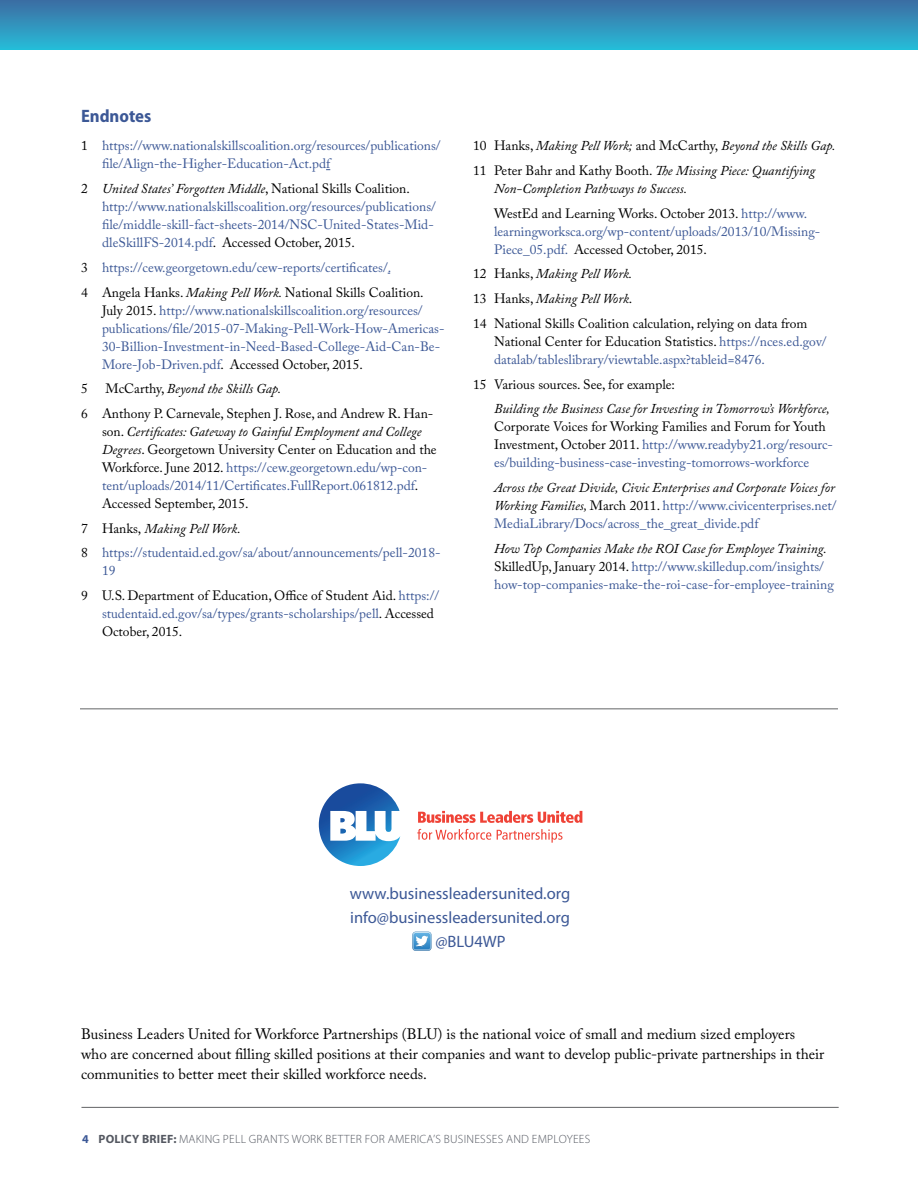
<style>
.page{position:relative;width:918px;height:1188px;background:#fff}
.page>*{position:absolute;margin:0;border:0;box-sizing:border-box;transform-origin:0 0}
.t1{font:700 semi-condensed 18px "Myriad Pro";color:#3c5896}
.t2{font:16.5px "Myriad Pro";color:#3c5896}
.t3{font:15px/20.2px "Adobe Caslon Pro";color:#000}
.t4{font:13.5px/18px "Adobe Caslon Pro";color:#3c5896}
.t5{font:13.5px/24.8px "Adobe Caslon Pro";color:#000}
.t6{font:italic 13.5px/24.8px "Adobe Caslon Pro";color:#000}
.t7{font:300 12px "Myriad Pro";letter-spacing:.02em;color:#545861}
.s1{color:#000}
.s2{font-style:italic;color:#000}
.s3{font-style:italic}
.s4{color:#3c5896}
.s5{font-style:normal}
.s6{font-weight:700;color:#3c5896}
.s7{font-weight:700}
</style>
<div class="page">
<hr style="left:81px;top:1107px;width:758px;height:1px;background:#636466">
<div style="left:0;top:0;width:918px;height:50px;background:linear-gradient(to bottom,#3d6ca2,#27bbd7)"></div>
<hr style="left:80px;top:708px;width:758px;height:1px;background:#636466">
<svg style="left:412px;top:932px;width:19px;height:19px"></svg>
<svg style="left:319px;top:783px;width:81px;height:83px"></svg>
<svg style="left:418px;top:811px;width:164px;height:12px"></svg>
<svg style="left:417px;top:829px;width:74px;height:11px"></svg>
<svg style="left:497px;top:829px;width:66px;height:14px"></svg>
<h1 class="t1" style="left:81px;top:105px;width:72px">Endnotes</h1>
<p class="t4" style="left:102px;top:137px;width:340px;text-indent:-21px"><span class="s1">1</span> https://www.nationalskillscoalition.org/resources/publications/ file/Align-the-Higher-Education-Act.pdf</p>
<p class="t4" style="left:102px;top:179px;width:335px;text-indent:-21px"><span class="s1">2</span> <span class="s2">United States’ Forgotten Middle</span><span class="s1">, National Skills Coalition. </span>http://www.nationalskillscoalition.org/resources/publications/ file/middle-skill-fact-sheets-2014/NSC-United-States-Mid&shy;dleSkillFS-2014.pdf<span class="s1">. Accessed October, 2015.</span></p>
<p class="t4" style="left:81px;top:255px;width:344px;line-height:24.8px"><span class="s1">3</span> https://cew.georgetown.edu/cew-reports/certificates/.<br><span class="s1">4 Angela Hanks.</span> <span class="s2">Making Pell Work.</span> <span class="s1">National Skills Coalition.</span></p>
<p class="t4" style="left:102px;top:301px;width:344px"><span class="s1">July 2015.</span> http://www.nationalskillscoalition.org/resources/ publications/file/2015-07-Making-Pell-Work-How-Americas-30-Billion-Investment-in-Need-Based-College-Aid-Can-Be-More-Job-Driven.pdf<span class="s1">. Accessed October, 2015.</span></p>
<p class="t5" style="left:81px;top:376px;width:8px">5</p>
<p class="t5" style="left:81px;top:376px;width:354px;text-indent:24px">McCarthy, <span class="s3">Beyond the Skills Gap.<br></span>6 Anthony P. Carnevale, Stephen J. Rose, and Andrew R. Han-</p>
<p class="t5" style="left:102px;top:422px;width:336px;line-height:18px">son. <span class="s3">Certificates: Gateway to Gainful Employment and College Degrees</span>. Georgetown University Center on Education and the Workforce. June 2012. <span class="s4">https://cew.georgetown.edu/wp-con&shy;tent/uploads/2014/11/Certificates.FullReport.061812.pdf</span>.<br>Accessed September, 2015.</p>
<p class="t4" style="left:81px;top:516px;width:361px;line-height:24.8px"><span class="s1">7 Hanks,</span> <span class="s2">Making Pell Work.<br></span><span class="s1">8</span> https://studentaid.ed.gov/sa/about/announcements/pell-2018-</p>
<p class="t5" style="left:81px;top:558px;width:360px;text-indent:21px"><span class="s4">19<br></span>9 U.S. Department of Education, Office of Student Aid. <span class="s4">https://</span></p>
<p class="t4" style="left:102px;top:605px;width:333px">studentaid.ed.gov/sa/types/grants-scholarships/pell<span class="s1">. Accessed<br>October, 2015.</span></p>
<p class="t6" style="left:473px;top:133px;width:364px"><span class="s5">10 Hanks,</span> Making Pell Work; <span class="s5">and McCarthy,</span> Beyond the Skills Gap.<br><span class="s5">11 Peter Bahr and Kathy Booth.</span> The Missing Piece: Quantifying</p>
<p class="t5" style="left:494px;top:176px;width:315px"><span class="s3">Non-Completion Pathways to Success.<br></span>WestEd and Learning Works. October 2013. <span class="s4">http://www.</span></p>
<p class="t4" style="left:494px;top:222px;width:328px">learningworksca.org/wp-content/uploads/2013/10/Missing-<br>Piece_05.pdf. <span class="s1">Accessed October, 2015.</span></p>
<p class="t5" style="left:473px;top:261px;width:336px">12 Hanks, <span class="s3">Making Pell Work.<br></span>13 Hanks, <span class="s3">Making Pell Work</span>.<br>14 National Skills Coalition calculation, relying on data from</p>
<p class="t4" style="left:494px;top:332px;width:334px"><span class="s1">National Center for Education Statistics.</span> https://nces.ed.gov/ datalab/tableslibrary/viewtable.aspx?tableid=8476.</p>
<p class="t5" style="left:473px;top:372px;width:203px">15 Various sources. See, for example:</p>
<p class="t6" style="left:494px;top:396px;width:337px">Building the Business Case for Investing in Tomorrow’s Workforce,</p>
<p class="t4" style="left:494px;top:418px;width:340px"><span class="s1">Corporate Voices for Working Families and Forum for Youth<br>Investment, October 2011.</span> http://www.readyby21.org/resourc&shy;es/building-business-case-investing-tomorrows-workforce</p>
<p class="t4" style="left:494px;top:478px;width:344px"><span class="s2">Across the Great Divide, Civic Enterprises and Corporate Voices for<br>Working Families,</span> <span class="s1">March 2011.</span> http://www.civicenterprises.net/<br>MediaLibrary/Docs/across_the_great_divide.pdf</p>
<p class="t4" style="left:494px;top:539px;width:341px"><span class="s2">How Top Companies Make the ROI Case for Employee Training.<br></span><span class="s1">SkilledUp, January 2014.</span> http://www.skilledup.com/insights/ how-top-companies-make-the-roi-case-for-employee-training</p>
<p class="t2" style="left:350px;top:884px;width:222px">www.businessleadersunited.org</p>
<p class="t2" style="left:350px;top:908px;width:221px">info@businessleadersunited.org</p>
<p class="t2" style="left:435px;top:932px;width:72px">@BLU4WP</p>
<p class="t3" style="left:81px;top:1024px;width:745px">Business Leaders United for Workforce Partnerships (BLU) is the national voice of small and medium sized employers who are concerned about filling skilled positions at their companies and want to develop public-private partnerships in their communities to better meet their skilled workforce needs.</p>
<p class="t7" style="left:82px;top:1132px;width:510px"><span class="s6">4</span> <span class="s7">POLICY BRIEF:</span> MAKING PELL GRANTS WORK BETTER FOR AMERICA’S BUSINESSES AND EMPLOYEES</p>
</div>
